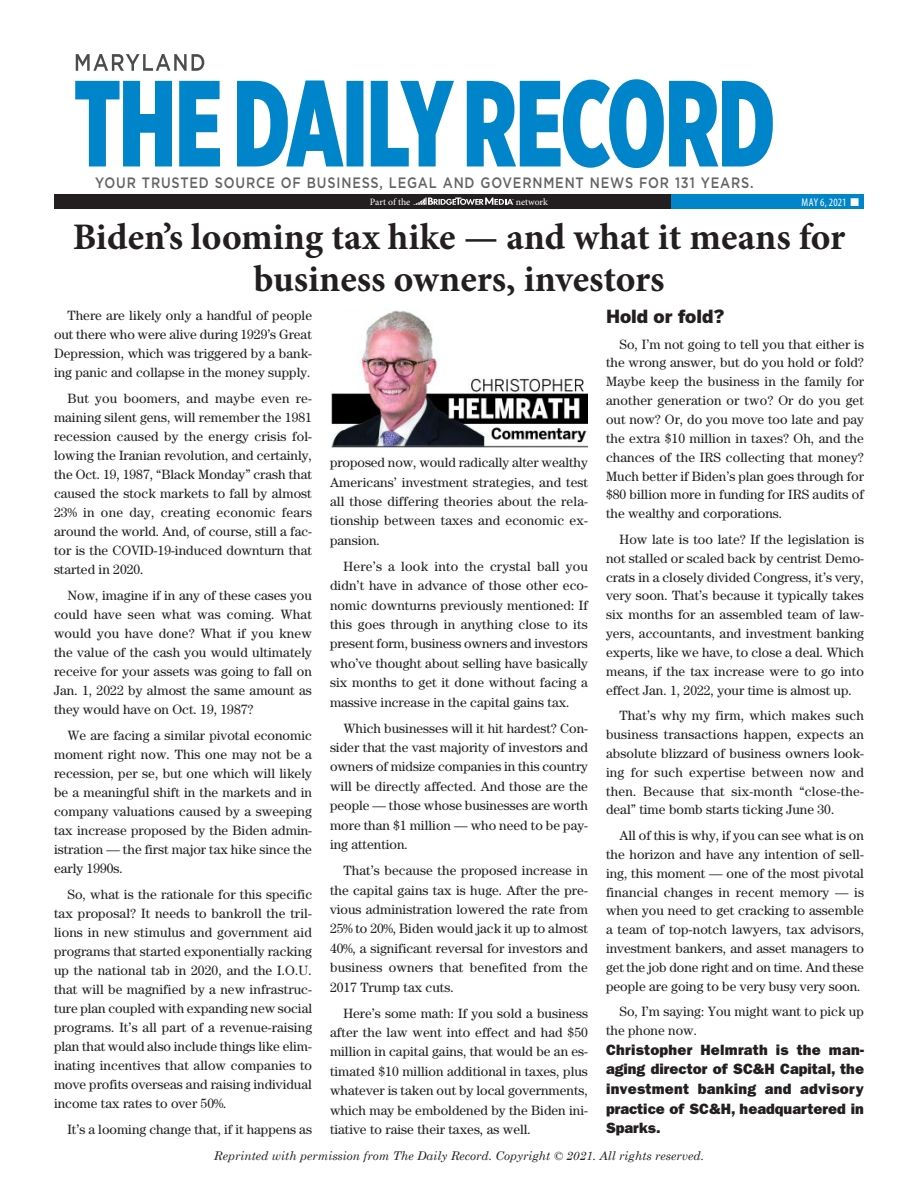
<style>
.page{position:relative;width:918px;height:1188px;background:#fff}
.page>*{position:absolute;margin:0;border:0;box-sizing:border-box;transform-origin:0 0}
.Headline{font:700 37.5px/42px "Minion Pro";color:#231f20;text-align:center}
.IN-COPY_SUBHEAD{font:900 18px "Benton Sans";color:#231f20}
.BODY_COPY{font:15px/19.6px "ITC Franklin Gothic Std Hvy";color:#231f20;text-align:justify}
.t1{font:500 15px "Gotham";letter-spacing:.065em;color:#636366;scale:.85 1}
.BODY_COPY-2{font:13.5px/19px "Century";color:#231f20;text-align:justify}
.t2{font:italic 12px "Century Schoolbook";color:#231f20}
.t3{font:condensed 11.25px "Myriad Pro";letter-spacing:.005em;color:#fff}
.t4{font:9.75px "Minion Pro";letter-spacing:-.005em;color:#fff}
</style>
<div class="page">
<div style="left:54px;top:194px;width:810px;height:15px;background:#231f20"></div>
<div style="left:672px;top:194px;width:192px;height:15px;background:#0084ca"></div>
<svg style="left:413px;top:198px;width:101px;height:7px"></svg>
<svg style="left:75px;top:79px;width:698px;height:89px;fill:#0084ca"></svg>
<svg style="left:76px;top:54px;width:128px;height:17px"></svg>
<img style="left:331px;top:310px;width:257px;height:138px">
<p class="t1" style="left:95px;top:172px;width:776px">YOUR TRUSTED SOURCE OF BUSINESS, LEGAL AND GOVERNMENT NEWS FOR 131 YEARS.</p>
<p class="t4" style="left:370px;top:195px;width:42px">Part of the</p>
<p class="t4" style="left:516px;top:195px;width:34px">network</p>
<p class="t3" style="left:802px;top:195px;width:59px">MAY 6, 2021 ■</p>
<p class="Headline" style="left:73px;top:215px;width:774px">Biden’s looming tax hike — and what it means for business owners, investors</p>
<p class="BODY_COPY-2" style="left:54px;top:305px;width:260px;text-indent:14px">There are likely only a handful of people out there who were alive during 1929’s Great Depression, which was triggered by a bank&shy;ing panic and collapse in the money supply.</p>
<p class="BODY_COPY-2" style="left:54px;top:388px;width:260px;text-indent:14px">But you boomers, and maybe even re&shy;maining silent gens, will remember the 1981 recession caused by the energy crisis fol&shy;lowing the Iranian revolution, and certainly, the Oct. 19, 1987, “Black Monday” crash that caused the stock markets to fall by almost 23% in one day, creating economic fears around the world. And, of course, still a fac&shy;tor is the COVID-19-induced downturn that started in 2020.</p>
<p class="BODY_COPY-2" style="left:54px;top:585px;width:260px;text-indent:14px">Now, imagine if in any of these cases you could have seen what was coming. What would you have done? What if you knew the value of the cash you would ultimately receive for your assets was going to fall on Jan. 1, 2022 by almost the same amount as they would have on Oct. 19, 1987?</p>
<p class="BODY_COPY-2" style="left:54px;top:725px;width:260px;text-indent:14px">We are facing a similar pivotal economic moment right now. This one may not be a recession, per se, but one which will likely be a meaningful shift in the markets and in company valuations caused by a sweeping tax increase proposed by the Biden admin&shy;istration — the first major tax hike since the early 1990s.</p>
<p class="BODY_COPY-2" style="left:54px;top:884px;width:260px;text-indent:14px">So, what is the rationale for this specific tax proposal? It needs to bankroll the tril&shy;lions in new stimulus and government aid programs that started exponentially racking up the national tab in 2020, and the I.O.U. that will be magnified by a new infrastruc&shy;ture plan coupled with expanding new social programs. It’s all part of a revenue-raising plan that would also include things like elim&shy;inating incentives that allow companies to move profits overseas and raising individual income tax rates to over 50%.</p>
<p class="BODY_COPY-2" style="left:68px;top:1120px;width:246px">It’s a looming change that, if it happens as</p>
<p class="BODY_COPY-2" style="left:330px;top:453px;width:260px">proposed now, would radically alter wealthy Americans’ investment strategies, and test all those differing theories about the rela&shy;tionship between taxes and economic ex&shy;pansion.</p>
<p class="BODY_COPY-2" style="left:330px;top:556px;width:260px;text-indent:14px">Here’s a look into the crystal ball you didn’t have in advance of those other eco&shy;nomic downturns previously mentioned: If this goes through in anything close to its present form, business owners and investors who’ve thought about selling have basically six months to get it done without facing a massive increase in the capital gains tax.</p>
<p class="BODY_COPY-2" style="left:330px;top:718px;width:260px;text-indent:14px">Which businesses will it hit hardest? Con&shy;sider that the vast majority of investors and owners of midsize companies in this country will be directly affected. And those are the people — those whose businesses are worth more than $1 million — who need to be pay&shy;ing attention.</p>
<p class="BODY_COPY-2" style="left:330px;top:861px;width:260px;text-indent:14px">That’s because the proposed increase in the capital gains tax is huge. After the pre&shy;vious administration lowered the rate from 25% to 20%, Biden would jack it up to almost 40%, a significant reversal for investors and business owners that benefited from the 2017 Trump tax cuts.</p>
<p class="BODY_COPY-2" style="left:330px;top:1003px;width:260px;text-indent:14px">Here’s some math: If you sold a business after the law went into effect and had $50 million in capital gains, that would be an es&shy;timated $10 million additional in taxes, plus whatever is taken out by local governments, which may be emboldened by the Biden ini&shy;tiative to raise their taxes, as well.</p>
<p class="IN-COPY_SUBHEAD" style="left:606px;top:306px;width:120px">Hold or fold?</p>
<p class="BODY_COPY-2" style="left:606px;top:334px;width:260px;text-indent:14px">So, I’m not going to tell you that either is the wrong answer, but do you hold or fold?<br>Maybe keep the business in the family for another generation or two? Or do you get out now? Or, do you move too late and pay the extra $10 million in taxes? Oh, and the chances of the IRS collecting that money?<br>Much better if Biden’s plan goes through for $80 billion more in funding for IRS audits of the wealthy and corporations.</p>
<p class="BODY_COPY-2" style="left:606px;top:530px;width:260px;text-indent:14px">How late is too late? If the legislation is not stalled or scaled back by centrist Demo&shy;crats in a closely divided Congress, it’s very, very soon. That’s because it typically takes six months for an assembled team of law&shy;yers, accountants, and investment banking experts, like we have, to close a deal. Which means, if the tax increase were to go into effect Jan. 1, 2022, your time is almost up.</p>
<p class="BODY_COPY-2" style="left:606px;top:706px;width:260px;text-indent:14px">That’s why my firm, which makes such business transactions happen, expects an absolute blizzard of business owners look&shy;ing for such expertise between now and then. Because that six-month “close-the&shy;deal” time bomb starts ticking June 30.</p>
<p class="BODY_COPY-2" style="left:606px;top:826px;width:260px;text-indent:14px">All of this is why, if you can see what is on the horizon and have any intention of sell&shy;ing, this moment — one of the most pivotal financial changes in recent memory — is when you need to get cracking to assemble a team of top-notch lawyers, tax advisors, investment bankers, and asset managers to get the job done right and on time. And these people are going to be very busy very soon.</p>
<p class="BODY_COPY-2" style="left:606px;top:1002px;width:260px;text-indent:14px">So, I’m saying: You might want to pick up the phone now.</p>
<p class="BODY_COPY" style="left:606px;top:1040px;width:260px">Christopher Helmrath is the man&shy;aging director of SC&amp;H Capital, the investment banking and advisory practice of SC&amp;H, headquartered in Sparks.</p>
<p class="t2" style="left:214px;top:1149px;width:492px">Reprinted with permission from The Daily Record. Copyright © 2021. All rights reserved.</p>
</div>
